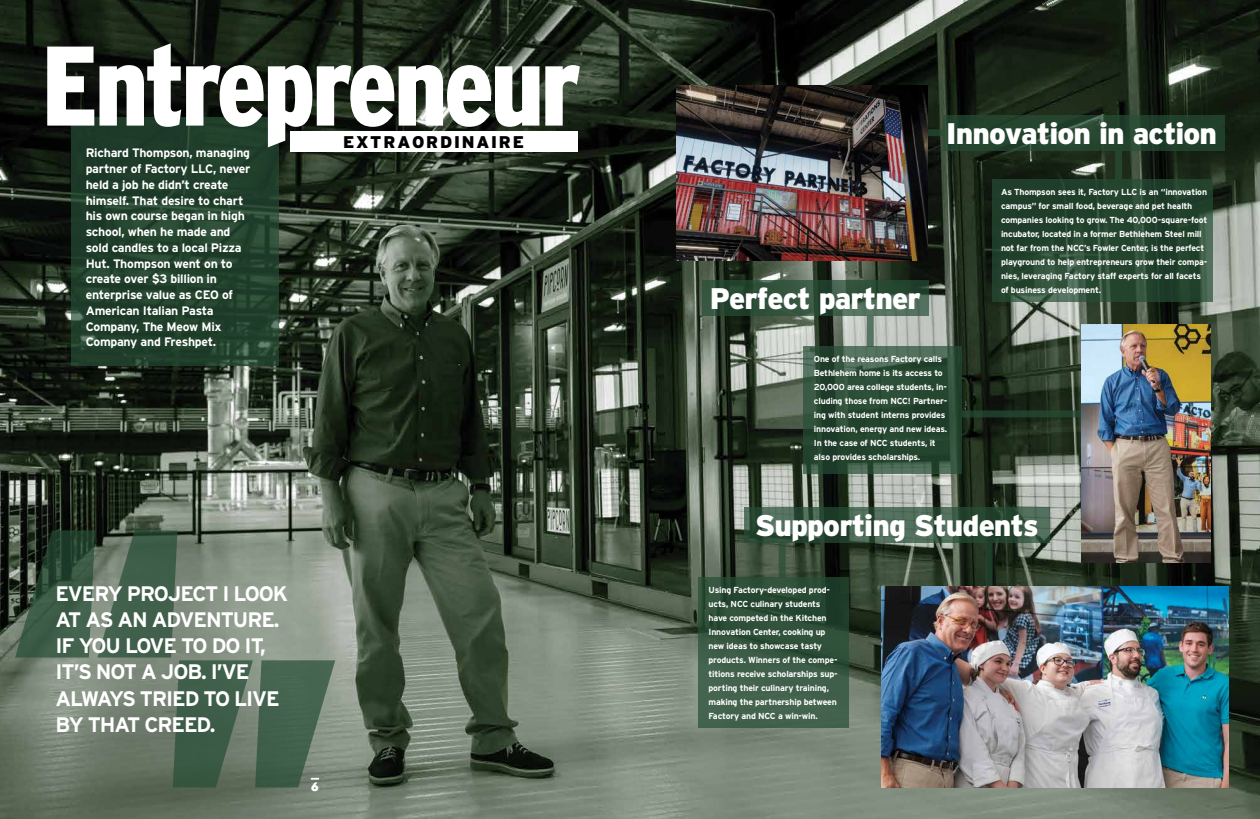
<style>
.page{position:relative;width:1260px;height:819px;background:#fff}
.page>*{position:absolute;margin:0;border:0;box-sizing:border-box;transform-origin:0 0}
.t1{font:900 29.75px "Interstate";letter-spacing:-.03em;color:#fff}
.t2{font:700 21px/26.2px "Interstate";letter-spacing:-.05em;color:#fff}
.t3{font:900 16.97px "Interstate";letter-spacing:.105em;color:#000}
.t4{font:700 12.25px/15.8px "Interstate";letter-spacing:-.02em;color:#fff}
.t5{font:italic 900 12.25px "Renner";color:#fff}
.t6{font:700 8.75px/14px "Interstate";letter-spacing:-.02em;color:#fff}
</style>
<div class="page">
<img style="left:0;top:0;width:1260px;height:819px">
<svg style="left:72px;top:147px;width:207px;height:218px;fill:#203e2a"></svg>
<svg style="left:993px;top:179px;width:220px;height:123px;fill:#22422c"></svg>
<svg style="left:803px;top:347px;width:159px;height:127px;fill:#264630"></svg>
<div style="left:943px;top:115px;width:281px;height:36px;background:#23432d"></div>
<svg style="left:702px;top:280px;width:226px;height:36px"></svg>
<svg style="left:928px;top:129px;width:15px;height:7px"></svg>
<div style="left:962px;top:410px;width:119px;height:7px;background:#21412c"></div>
<div style="left:1115px;top:151px;width:7px;height:28px;background:#24442e"></div>
<div style="left:867px;top:316px;width:7px;height:31px;background:#577462"></div>
<div style="left:779px;top:542px;width:7px;height:35px;background:#34543e"></div>
<div style="left:986px;top:542px;width:7px;height:44px;background:#1f3d2a"></div>
<svg style="left:698px;top:577px;width:151px;height:151px"></svg>
<svg style="left:744px;top:507px;width:306px;height:35px"></svg>
<img style="left:677px;top:86px;width:251px;height:175px">
<img style="left:881px;top:586px;width:347px;height:202px">
<img style="left:1082px;top:324px;width:129px;height:238px">
<svg style="left:47px;top:43px;width:533px;height:104px"></svg>
<div style="left:290px;top:131px;width:288px;height:20px;background:#fff"></div>
<svg style="left:15px;top:530px;width:320px;height:258px"></svg>
<p class="t4" style="left:86px;top:145px;width:166px">Richard Thompson, managing partner of Factory LLC, never held a job he didn’t create himself. That desire to chart his own course began in high school, when he made and sold candles to a local Pizza<br>Hut. Thompson went on to create over $3 billion in enterprise value as CEO of<br>American Italian Pasta<br>Company, The Meow Mix<br>Company and Freshpet.</p>
<h3 class="t3" style="left:343px;top:132px;width:182px">EXTRAORDINAIRE</h3>
<h2 class="t2" style="left:56px;top:580px;width:234px">EVERY PROJECT I LOOK<br>AT AS AN ADVENTURE.<br>IF YOU LOVE TO DO IT,<br>IT’S NOT A JOB. I’VE<br>ALWAYS TRIED TO LIVE<br>BY THAT CREED.</h2>
<h3 class="t5" style="left:311px;top:778px;width:10px">6</h3>
<h1 class="t1" style="left:710px;top:282px;width:212px">Perfect partner</h1>
<h1 class="t1" style="left:946px;top:116px;width:273px">Innovation in action</h1>
<p class="t6" style="left:1001px;top:185px;width:208px">As Thompson sees it, Factory LLC is an “innovation campus” for small food, beverage and pet health companies looking to grow. The 40,000-square-foot incubator, located in a former Bethlehem Steel mill not far from the NCC’s Fowler Center, is the perfect playground to help entrepreneurs grow their compa&shy;nies, leveraging Factory staff experts for all facets of business development.</p>
<p class="t6" style="left:814px;top:352px;width:135px">One of the reasons Factory calls<br>Bethlehem home is its access to<br>20,000 area college students, in&shy;cluding those from NCC! Partner&shy;ing with student interns provides innovation, energy and new ideas.<br>In the case of NCC students, it also provides scholarships.</p>
<h1 class="t1" style="left:755px;top:508px;width:285px">Supporting Students</h1>
<p class="t6" style="left:709px;top:583px;width:131px">Using Factory-developed prod&shy;ucts, NCC culinary students have competed in the Kitchen<br>Innovation Center, cooking up new ideas to showcase tasty products. Winners of the compe&shy;titions receive scholarships sup&shy;porting their culinary training, making the partnership between<br>Factory and NCC a win-win.</p>
</div>
